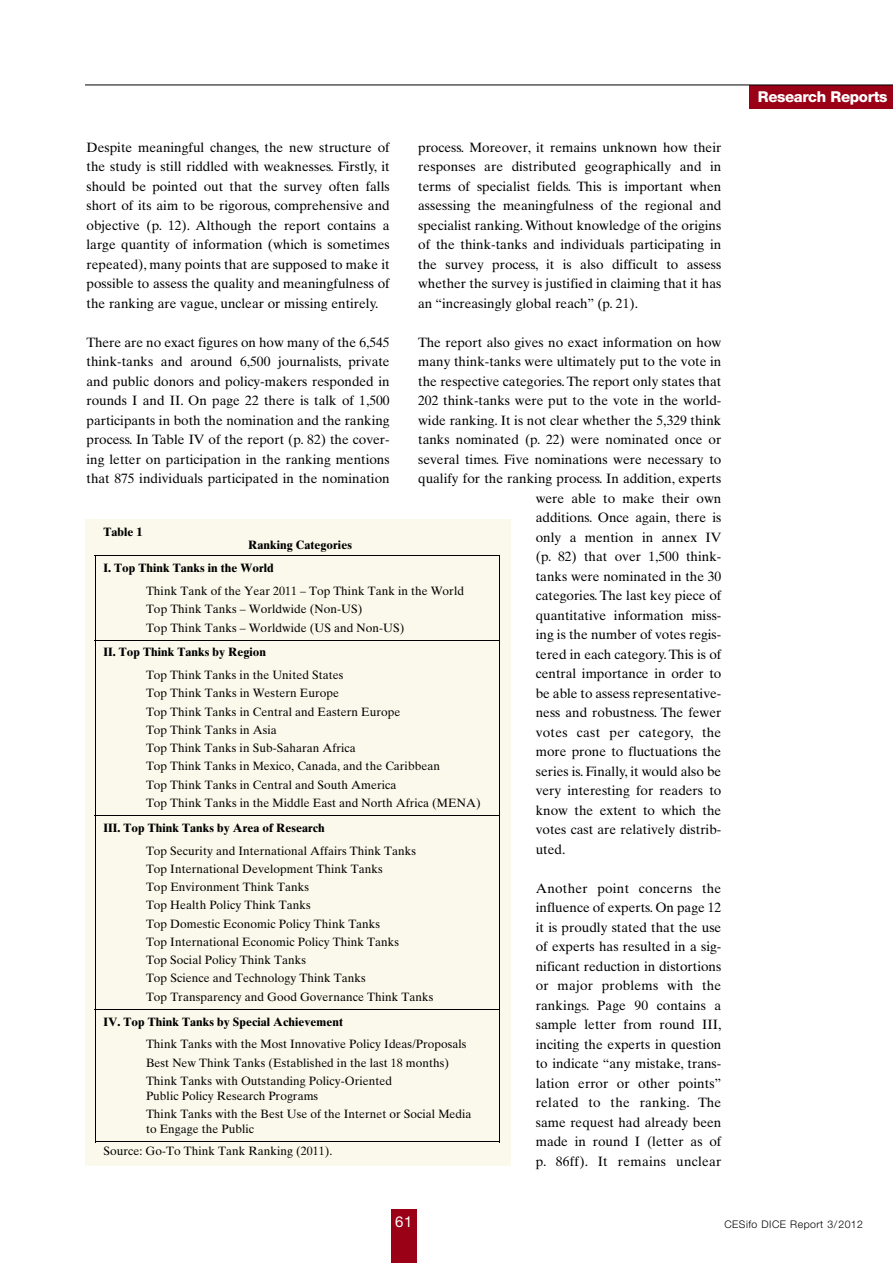
<style>
.page{position:relative;width:893px;height:1263px;background:#fff}
.page>*{position:absolute;margin:0;border:0;box-sizing:border-box;transform-origin:0 0}
.t1{font:800 15px "Helvetica Neue LT Std";letter-spacing:-.025em;color:#fff}
.t2{font:15px "Helvetica Neue LT Std";color:#fff}
.t3{font:13.5px/19.5px "Times Ten";color:#000;text-align:justify}
.t4{font:13.5px "Times Ten";letter-spacing:.02em;color:#000}
.t5{font:12px/18.1px "Times Ten";letter-spacing:.005em;color:#000}
.t6{font:700 12px/23px "Times Ten";letter-spacing:.005em;color:#000}
.t7{font:300 10.5px "Helvetica Neue";letter-spacing:.045em;color:#000}
</style>
<div class="page">
<div style="left:750px;top:85px;width:143px;height:24px;background:#9a0016"></div>
<hr style="left:85px;top:85px;width:808px;height:1px;background:#000">
<div style="left:391px;top:1209px;width:26px;height:54px;background:#9a0016"></div>
<div style="left:85px;top:519px;width:425px;height:646px;background:#faf9eb"></div>
<hr style="left:95px;top:555px;width:405px;height:1px;background:#000">
<svg style="left:95px;top:556px;width:1px;height:26px"></svg>
<svg style="left:499px;top:556px;width:1px;height:26px"></svg>
<hr style="left:95px;top:582px;width:1px;height:58px;background:#000">
<hr style="left:499px;top:582px;width:1px;height:58px;background:#000">
<hr style="left:95px;top:640px;width:405px;height:1px;background:#000">
<svg style="left:95px;top:641px;width:1px;height:25px"></svg>
<svg style="left:499px;top:641px;width:1px;height:25px"></svg>
<hr style="left:95px;top:666px;width:1px;height:149px;background:#000">
<hr style="left:499px;top:666px;width:1px;height:149px;background:#000">
<hr style="left:95px;top:815px;width:405px;height:1px;background:#000">
<svg style="left:95px;top:816px;width:1px;height:26px"></svg>
<svg style="left:499px;top:816px;width:1px;height:26px"></svg>
<hr style="left:95px;top:842px;width:1px;height:167px;background:#000">
<hr style="left:499px;top:842px;width:1px;height:167px;background:#000">
<hr style="left:95px;top:1009px;width:405px;height:1px;background:#000">
<svg style="left:95px;top:1010px;width:1px;height:25px"></svg>
<svg style="left:499px;top:1010px;width:1px;height:25px"></svg>
<hr style="left:95px;top:1035px;width:1px;height:107px;background:#000">
<hr style="left:95px;top:1141px;width:404px;height:1px;background:#000">
<hr style="left:499px;top:1035px;width:1px;height:107px;background:#000">
<p class="t3" style="left:418px;top:138px;width:305px">process. Moreover, it remains unknown how their responses are distributed geographically and in terms of specialist fields. This is important when assessing the meaningfulness of the regional and specialist ranking. Without knowledge of the origins of the think-tanks and individuals participating in the survey process, it is also difficult to assess whether the survey is justified in claiming that it has an “increasingly global reach” (p. 21).</p>
<p class="t3" style="left:418px;top:333px;width:305px">The report also gives no exact information on how</p>
<p class="t3" style="left:418px;top:353px;width:305px">many think-tanks were ultimately put to the vote in</p>
<p class="t3" style="left:418px;top:372px;width:305px">the respective categories. The report only states that</p>
<p class="t3" style="left:418px;top:392px;width:305px">202 think-tanks were put to the vote in the world-</p>
<p class="t3" style="left:418px;top:411px;width:305px">wide ranking. It is not clear whether the 5,329 think</p>
<p class="t3" style="left:418px;top:431px;width:305px">tanks nominated (p. 22) were nominated once or</p>
<p class="t3" style="left:418px;top:450px;width:305px">several times. Five nominations were necessary to</p>
<p class="t3" style="left:418px;top:470px;width:305px">qualify for the ranking process. In addition, experts</p>
<p class="t3" style="left:536px;top:489px;width:187px">were able to make their own</p>
<p class="t3" style="left:536px;top:509px;width:187px">additions. Once again, there is</p>
<p class="t3" style="left:536px;top:528px;width:187px">only a mention in annex IV</p>
<p class="t3" style="left:536px;top:548px;width:187px">(p. 82) that over 1,500 think-</p>
<p class="t3" style="left:536px;top:567px;width:187px">tanks were nominated in the 30</p>
<p class="t3" style="left:536px;top:587px;width:187px">categories. The last key piece of</p>
<p class="t3" style="left:536px;top:606px;width:187px">quantitative information miss-</p>
<p class="t3" style="left:536px;top:626px;width:187px">ing is the number of votes regis-</p>
<p class="t3" style="left:536px;top:645px;width:187px">tered in each category. This is of</p>
<p class="t3" style="left:536px;top:665px;width:187px">central importance in order to</p>
<p class="t3" style="left:536px;top:684px;width:187px">be able to assess representative-</p>
<p class="t3" style="left:536px;top:704px;width:187px">ness and robustness. The fewer</p>
<p class="t4" style="left:536px;top:727px;width:187px">votes cast per category, the</p>
<p class="t3" style="left:536px;top:743px;width:187px">more prone to fluctuations the</p>
<p class="t3" style="left:536px;top:762px;width:187px">series is. Finally, it would also be</p>
<p class="t3" style="left:536px;top:782px;width:187px">very interesting for readers to</p>
<p class="t3" style="left:536px;top:801px;width:187px">know the extent to which the</p>
<p class="t3" style="left:536px;top:821px;width:187px">votes cast are relatively distrib-</p>
<p class="t3" style="left:536px;top:840px;width:31px">uted.</p>
<p class="t3" style="left:536px;top:879px;width:187px">Another point concerns the influence of experts. On page 12 it is proudly stated that the use of experts has resulted in a sig&shy;nificant reduction in distortions or major problems with the rankings. Page 90 contains a sample letter from round III, inciting the experts in question to indicate “any mistake, trans&shy;lation error or other points” related to the ranking. The same request had already been made in round I (letter as of p. 86ff). It remains unclear</p>
<p class="t3" style="left:87px;top:139px;width:305px">Despite meaningful changes, the new structure of the study is still riddled with weaknesses. Firstly, it should be pointed out that the survey often falls short of its aim to be rigorous, comprehensive and ob jective (p. 12). Although the report contains a large quantity of information (which is sometimes repeated), many points that are supposed to make it possible to assess the quality and meaningfulness of the ranking are vague, unclear or missing entirely.</p>
<p class="t3" style="left:87px;top:333px;width:305px">There are no exact figures on how many of the 6,545 think-tanks and around 6,500 journalists, private and public donors and policy-makers responded in rounds I and II. On page 22 there is talk of 1,500 participants in both the nomination and the ranking process. In Table IV of the report (p. 82) the cover&shy;ing letter on participation in the ranking mentions that 875 individuals participated in the nomination</p>
<p class="t6" style="left:103px;top:521px;width:40px">Table 1</p>
<p class="t6" style="left:103px;top:535px;width:250px;text-indent:145px">Ranking Categories<br>I. Top Think Tanks in the World</p>
<p class="t5" style="left:146px;top:583px;width:319px">Think Tank of the Year 2011 – Top Think Tank in the World<br>Top Think Tanks – Worldwide (Non-US)<br>Top Think Tanks – Worldwide (US and Non-US)</p>
<p class="t6" style="left:103px;top:642px;width:164px">II. Top Think Tanks by Region</p>
<p class="t5" style="left:146px;top:667px;width:336px">Top Think Tanks in the United States<br>Top Think Tanks in Western Europe<br>Top Think Tanks in Central and Eastern Europe<br>Top Think Tanks in Asia<br>Top Think Tanks in Sub-Saharan Africa<br>Top Think Tanks in Mexico, Canada, and the Caribbean<br>Top Think Tanks in Central and South America<br>Top Think Tanks in the Middle East and North Africa (MENA)</p>
<p class="t6" style="left:103px;top:817px;width:223px">III. Top Think Tanks by Area of Research</p>
<p class="t5" style="left:146px;top:843px;width:289px">Top Security and International Affairs Think Tanks Top International Development Think Tanks<br>Top Environment Think Tanks<br>Top Health Policy Think Tanks<br>Top Domestic Economic Policy Think Tanks<br>Top International Economic Policy Think Tanks<br>Top Social Policy Think Tanks<br>Top Science and Technology Think Tanks<br>Top Transparency and Good Governance Think Tanks</p>
<p class="t6" style="left:103px;top:1011px;width:241px">IV. Top Think Tanks by Special Achievement</p>
<p class="t5" style="left:146px;top:1036px;width:322px">Think Tanks with the Most Innovative Policy Ideas/Proposals<br>Best New Think Tanks (Established in the last 18 months)<br>Think Tanks with Outstanding Policy-Oriented</p>
<p class="t5" style="left:146px;top:1088px;width:327px">Public Policy Research Programs<br>Think Tanks with the Best Use of the Internet or Social Media</p>
<p class="t5" style="left:103px;top:1119px;width:230px;line-height:21.9px;text-indent:43px">to Engage the Public<br>Source: Go-To Think Tank Ranking (2011).</p>
<p class="t1" style="left:758px;top:88px;width:131px">Research Reports</p>
<p class="t2" style="left:395px;top:1213px;width:19px">61</p>
<p class="t7" style="left:724px;top:1221px;width:140px">CESifo DICE Report 3/2012</p>
</div>
